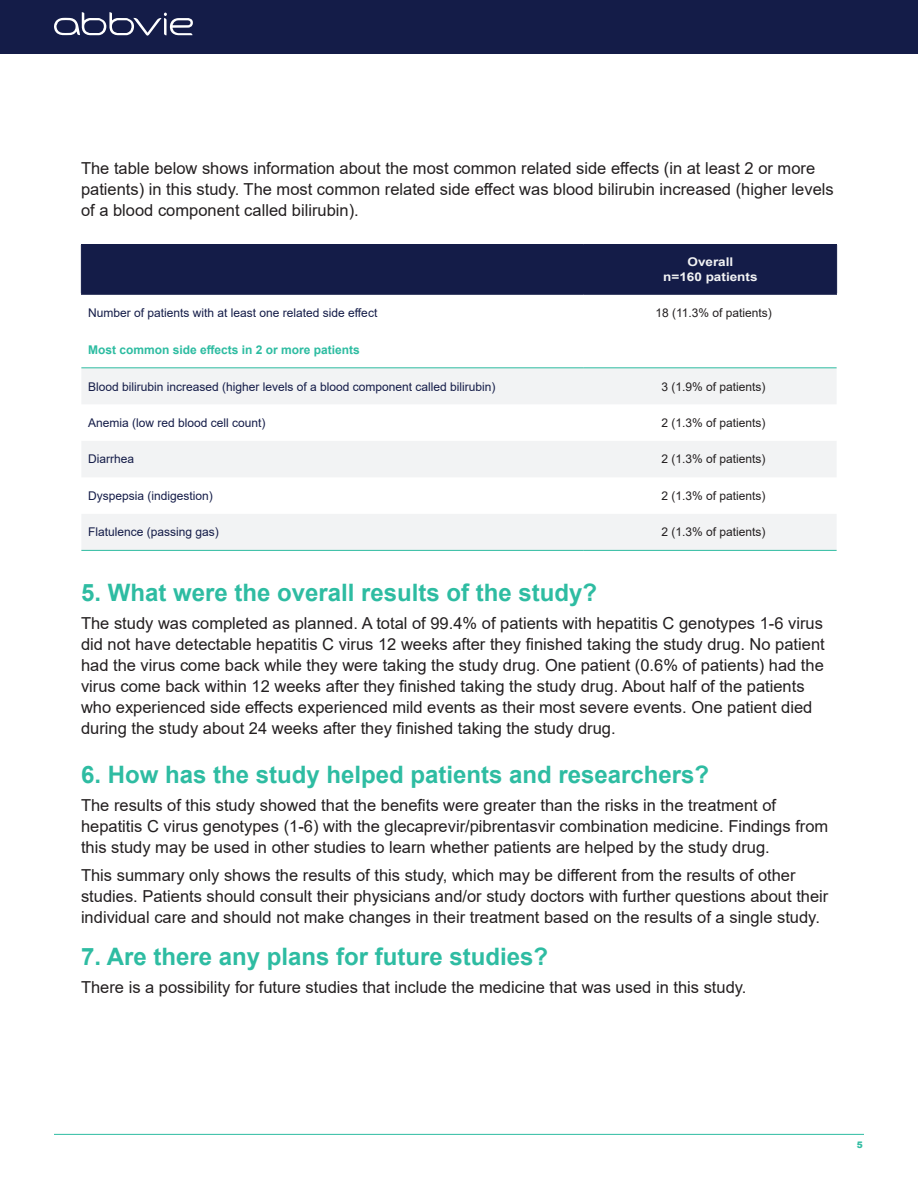
<style>
.page{position:relative;width:918px;height:1188px;background:#fff}
.page>*{position:absolute;margin:0;border:0;box-sizing:border-box;transform-origin:0 0}
.t1{font:700 24px "Arial";color:#2ebca2}
.t2{font:16.5px/21px "Arial";color:#231f20}
.t3{font:12px "Arial";color:#141c48}
.t4{font:12px "Arial";color:#231f20}
.t5{font:700 12px "Arial";color:#2dbca1}
.t6{font:700 12px/14.4px "Arial";color:#f2f3f4;text-align:center;scale:1.13 1}
.t7{font:900 9px "Arial";color:#33bda3}
</style>
<div class="page">
<hr style="left:54px;top:1134px;width:810px;height:1px;background:#2ebca2">
<div style="left:0;top:0;width:918px;height:54px;background:#141c48"></div>
<svg style="left:54px;top:12px;width:139px;height:24px"></svg>
<div style="left:82px;top:245px;width:754px;height:48px;background:#141c48"></div>
<svg style="left:81px;top:368px;width:756px;height:182px;fill:#f2f3f4"></svg>
<hr style="left:81px;top:244px;width:503px;height:1px;background:#141c48">
<hr style="left:81px;top:245px;width:1px;height:48px;background:#141c48">
<hr style="left:584px;top:244px;width:253px;height:1px;background:#141c48">
<hr style="left:836px;top:245px;width:1px;height:48px;background:#141c48">
<hr style="left:583px;top:245px;width:2px;height:48px;background:#141c48">
<hr style="left:81px;top:293px;width:503px;height:2px;background:#141c48">
<hr style="left:584px;top:293px;width:253px;height:2px;background:#141c48">
<hr style="left:81px;top:550px;width:503px;height:1px;background:#2dbca1">
<hr style="left:584px;top:550px;width:253px;height:1px;background:#2dbca1">
<hr style="left:81px;top:367px;width:503px;height:1px;background:#2dbca1">
<hr style="left:584px;top:367px;width:253px;height:1px;background:#2dbca1">
<p class="t2" style="left:81px;top:158px;width:754px">The table below shows information about the most common related side effects (in at least 2 or more patients) in this study. The most common related side effect was blood bilirubin increased (higher levels of a blood component called bilirubin).</p>
<p class="t6" style="left:663px;top:255px;width:85px">Overall<br>n=160 patients</p>
<p class="t3" style="left:88px;top:305px;width:291px">Number of patients with at least one related side effect</p>
<p class="t4" style="left:655px;top:305px;width:118px">18 (11.3% of patients)</p>
<p class="t5" style="left:88px;top:341px;width:273px">Most common side effects in 2 or more patients</p>
<p class="t3" style="left:88px;top:378px;width:409px">Blood bilirubin increased (higher levels of a blood component called bilirubin)</p>
<p class="t4" style="left:662px;top:378px;width:106px">3 (1.9% of patients)</p>
<p class="t3" style="left:88px;top:414px;width:179px">Anemia (low red blood cell count)</p>
<p class="t4" style="left:662px;top:414px;width:106px">2 (1.3% of patients)</p>
<p class="t3" style="left:88px;top:451px;width:48px">Diarrhea</p>
<p class="t4" style="left:662px;top:451px;width:106px">2 (1.3% of patients)</p>
<p class="t3" style="left:88px;top:488px;width:126px">Dyspepsia (indigestion)</p>
<p class="t4" style="left:662px;top:488px;width:106px">2 (1.3% of patients)</p>
<p class="t3" style="left:88px;top:524px;width:132px">Flatulence (passing gas)</p>
<p class="t4" style="left:662px;top:524px;width:106px">2 (1.3% of patients)</p>
<h1 class="t1" style="left:81px;top:576px;width:518px">5. What were the overall results of the study?</h1>
<p class="t2" style="left:81px;top:612px;width:745px">The study was completed as planned. A total of 99.4% of patients with hepatitis C genotypes 1-6 virus did not have detectable hepatitis C virus 12 weeks after they finished taking the study drug. No patient had the virus come back while they were taking the study drug. One patient (0.6% of patients) had the virus come back within 12 weeks after they finished taking the study drug. About half of the patients who experienced side effects experienced mild events as their most severe events. One patient died during the study about 24 weeks after they finished taking the study drug.</p>
<h1 class="t1" style="left:81px;top:758px;width:630px">6. How has the study helped patients and researchers?</h1>
<p class="t2" style="left:81px;top:795px;width:749px">The results of this study showed that the benefits were greater than the risks in the treatment of hepatitis C virus genotypes (1-6) with the glecaprevir/pibrentasvir combination medicine. Findings from this study may be used in other studies to learn whether patients are helped by the study drug.</p>
<p class="t2" style="left:81px;top:864px;width:749px">This summary only shows the results of this study, which may be different from the results of other studies. Patients should consult their physicians and/or study doctors with further questions about their individual care and should not make changes in their treatment based on the results of a single study.</p>
<h1 class="t1" style="left:81px;top:940px;width:469px">7. Are there any plans for future studies?</h1>
<p class="t2" style="left:81px;top:977px;width:667px">There is a possibility for future studies that include the medicine that was used in this study.</p>
<p class="t7" style="left:857px;top:1139px;width:8px">5</p>
</div>
